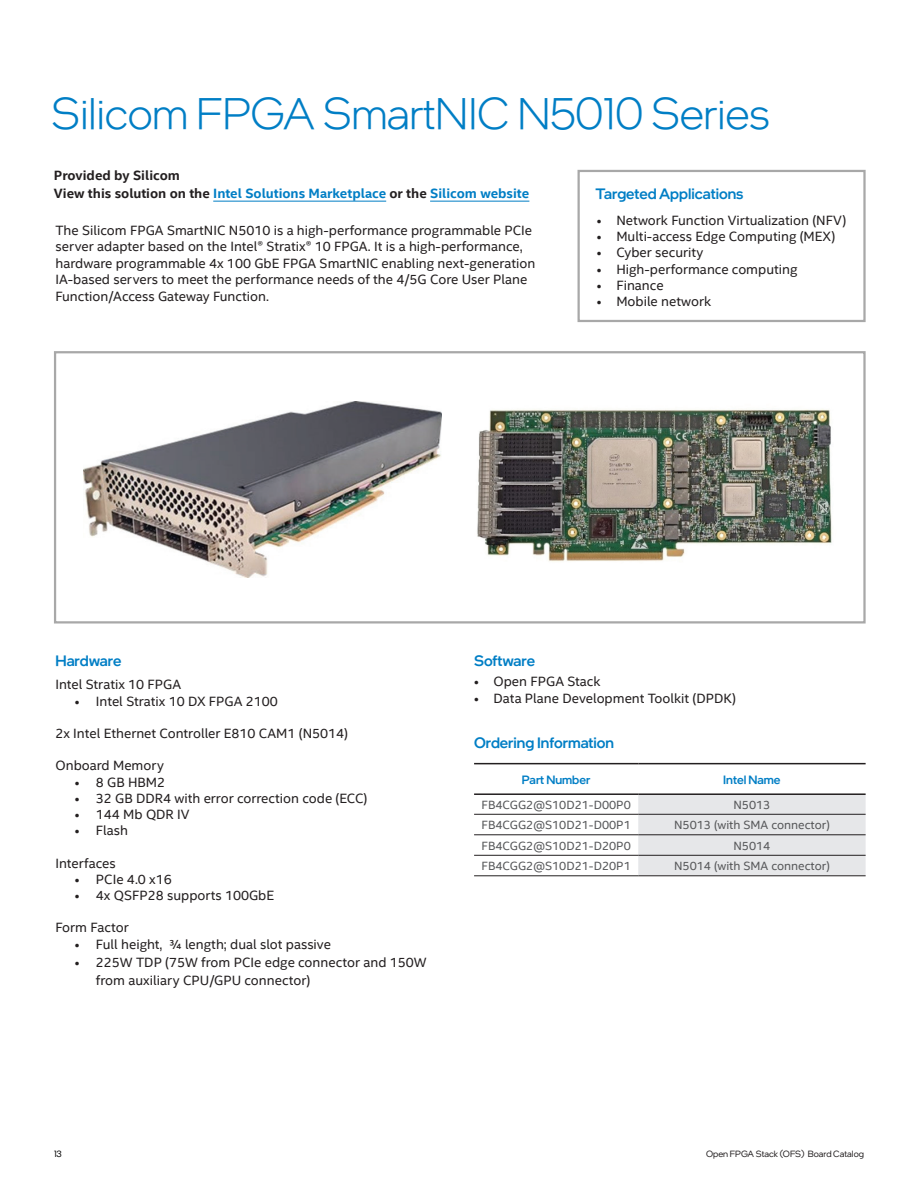
<style>
.page{position:relative;width:918px;height:1188px;background:#fff}
.page>*{position:absolute;margin:0;border:0;box-sizing:border-box;transform-origin:0 0}
.t1{font:300 45px "Intel One Display";letter-spacing:-.01em;color:#007ec5}
.t2{font:500 15px "Intel One Display";color:#007ec5}
.t3{font:13.5px/16.5px "Intel Clear";color:#231f20}
.t4{font:700 13.5px/18px "Intel Clear";color:#231f20}
.t5{font:12px "Intel Clear";color:#57585a}
.t6{font:500 12px "Intel One Display";color:#007ec5}
.t7{font:9px "Intel One Display";color:#231f20}
.t8{font:9px "Intel One Display";color:#000}
.s1{color:#007ec5}
</style>
<div class="page">
<hr style="left:213px;top:201px;width:173px;height:1px;background:#007ec5">
<hr style="left:430px;top:201px;width:99px;height:1px;background:#007ec5">
<div style="left:578px;top:170px;width:288px;height:152px;border:2px solid #a8a8a8"></div>
<div style="left:54px;top:351px;width:812px;height:273px;border:2px solid #a8a8a8"></div>
<svg style="left:474px;top:764px;width:392px;height:112px"></svg>
<hr style="left:474px;top:763px;width:164px;height:1px;background:#231f20">
<hr style="left:638px;top:763px;width:228px;height:1px;background:#231f20">
<hr style="left:474px;top:793px;width:164px;height:2px;background:#231f20">
<hr style="left:638px;top:793px;width:228px;height:2px;background:#231f20">
<hr style="left:474px;top:814px;width:164px;height:1px;background:#231f20">
<hr style="left:638px;top:814px;width:228px;height:1px;background:#231f20">
<hr style="left:474px;top:835px;width:164px;height:1px;background:#231f20">
<hr style="left:638px;top:835px;width:228px;height:1px;background:#231f20">
<hr style="left:474px;top:855px;width:164px;height:1px;background:#231f20">
<hr style="left:638px;top:855px;width:228px;height:1px;background:#231f20">
<hr style="left:474px;top:876px;width:164px;height:1px;background:#231f20">
<hr style="left:638px;top:876px;width:228px;height:1px;background:#231f20">
<img style="left:477px;top:409px;width:355px;height:153px">
<img style="left:83px;top:401px;width:359px;height:177px">
<h1 class="t1" style="left:51px;top:86px;width:720px">Silicom FPGA SmartNIC N5010 Series</h1>
<p class="t4" style="left:54px;top:166px;width:477px">Provided by Silicom<br>View this solution on the <span class="s1">Intel Solutions Marketplace</span> or the <span class="s1">Silicom website</span></p>
<p class="t3" style="left:55px;top:221px;width:482px">The Silicom FPGA SmartNIC N5010 is a high-performance programmable PCIe server adapter based on the Intel® Stratix® 10 FPGA. It is a high-performance, hardware programmable 4x 100 GbE FPGA SmartNIC enabling next-generation IA-based servers to meet the performance needs of the 4/5G Core User Plane Function/Access Gateway Function.</p>
<p class="t2" style="left:595px;top:184px;width:150px">Targeted Applications</p>
<p class="t3" style="left:597px;top:212px;width:251px">• Network Function Virtualization (NFV)</p>
<p class="t3" style="left:597px;top:228px;width:240px">• Multi-access Edge Computing (MEX)</p>
<p class="t3" style="left:597px;top:244px;width:108px">• Cyber security</p>
<p class="t3" style="left:597px;top:260px;width:202px">• High-performance computing</p>
<p class="t3" style="left:597px;top:276px;width:68px">• Finance</p>
<p class="t3" style="left:597px;top:293px;width:116px">• Mobile network</p>
<p class="t2" style="left:55px;top:651px;width:67px">Hardware</p>
<p class="t2" style="left:474px;top:651px;width:63px">Software</p>
<p class="t3" style="left:55px;top:676px;width:127px">Intel Stratix 10 FPGA</p>
<p class="t3" style="left:75px;top:692px;width:204px">• Intel Stratix 10 DX FPGA 2100</p>
<p class="t3" style="left:55px;top:725px;width:294px">2x Intel Ethernet Controller E810 CAM1 (N5014)</p>
<p class="t3" style="left:55px;top:757px;width:110px">Onboard Memory</p>
<p class="t3" style="left:75px;top:773px;width:92px">• 8 GB HBM2</p>
<p class="t3" style="left:75px;top:789px;width:294px">• 32 GB DDR4 with error correction code (ECC)</p>
<p class="t3" style="left:75px;top:806px;width:116px">• 144 Mb QDR IV</p>
<p class="t3" style="left:75px;top:822px;width:55px">• Flash</p>
<p class="t3" style="left:55px;top:854px;width:62px">Interfaces</p>
<p class="t3" style="left:75px;top:870px;width:98px">• PCIe 4.0 x16</p>
<p class="t3" style="left:75px;top:887px;width:201px">• 4x QSFP28 supports 100GbE</p>
<p class="t3" style="left:55px;top:919px;width:75px">Form Factor</p>
<p class="t3" style="left:75px;top:935px;width:258px">• Full height, ¾ length; dual slot passive</p>
<p class="t3" style="left:96px;top:952px;width:332px;line-height:18px;text-indent:-21px">• 225W TDP (75W from PCIe edge connector and 150W from auxiliary CPU/GPU connector)</p>
<p class="t3" style="left:474px;top:673px;width:128px">• Open FPGA Stack</p>
<p class="t3" style="left:474px;top:689px;width:264px">• Data Plane Development Toolkit (DPDK)</p>
<p class="t2" style="left:474px;top:733px;width:142px">Ordering Information</p>
<p class="t6" style="left:522px;top:772px;width:70px">Part Number</p>
<p class="t6" style="left:723px;top:772px;width:59px">Intel Name</p>
<p class="t5" style="left:482px;top:796px;width:151px">FB4CGG2@S10D21-D00P0</p>
<p class="t5" style="left:733px;top:796px;width:38px">N5013</p>
<p class="t5" style="left:482px;top:817px;width:151px">FB4CGG2@S10D21-D00P1</p>
<p class="t5" style="left:674px;top:817px;width:157px">N5013 (with SMA connector)</p>
<p class="t5" style="left:482px;top:837px;width:151px">FB4CGG2@S10D21-D20P0</p>
<p class="t5" style="left:733px;top:837px;width:38px">N5014</p>
<p class="t5" style="left:482px;top:858px;width:151px">FB4CGG2@S10D21-D20P1</p>
<p class="t5" style="left:674px;top:858px;width:157px">N5014 (with SMA connector)</p>
<p class="t8" style="left:54px;top:1148px;width:9px">13</p>
<p class="t7" style="left:706px;top:1149px;width:159px">Open FPGA Stack (OFS) Board Catalog</p>
</div>
